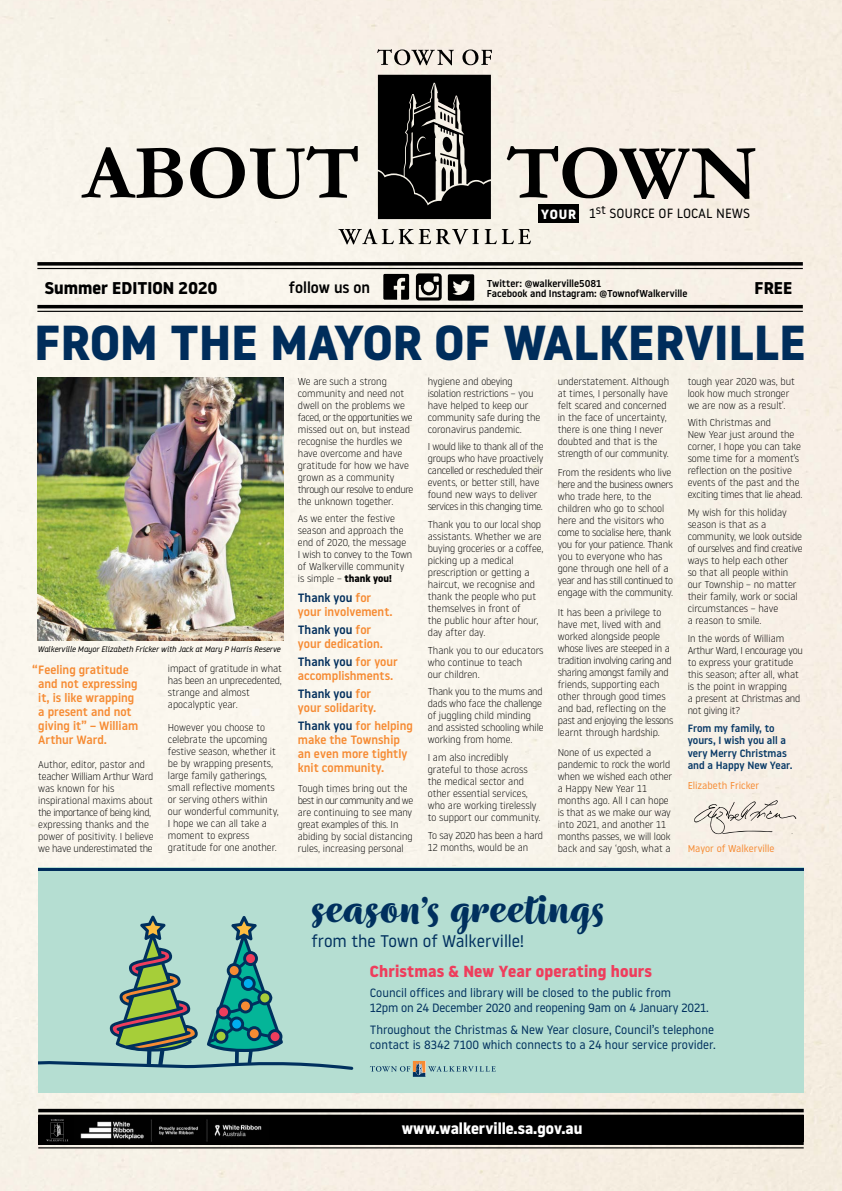
<style>
.page{position:relative;width:842px;height:1191px;background:#f8f3e9}
.page>*{position:absolute;margin:0;border:0;box-sizing:border-box;transform-origin:0 0}
.t1{font:700 78.1px "Garamond";color:#000}
.t2{font:700 49px "Noway";color:#002d5b}
.t3{font:700 45.9px "Wreath";letter-spacing:.01em;color:#00305e}
.t4{font:700 17px "Noway";color:#000}
.t5{font:16.8px "Noway";color:#00305e}
.t6{font:700 16px "Noway";letter-spacing:.01em;color:#ef3d5c}
.t7{font:700 15.4px "Noway";color:#fff}
.t8{font:500 15.4px "Noway";color:#000}
.t9{font:13.3px "Noway";color:#000}
.t10{font:700 13.3px "Noway";color:#fff}
.t11{font:500 12px/14px "Noway";color:#f68b33}
.t12{font:12px/15px "Noway";color:#00305e}
.t13{font:12px "Noway";color:#000}
.t14{font:500 10.5px/12.5px "Noway";color:#083966}
.t15{font:300 10px/12px "Noway";color:#000}
.t16{font:300 10px/12px "Noway";letter-spacing:-.02em;color:#000}
.t17{font:300 10px/12px "Noway";letter-spacing:-.03em;color:#000}
.t18{font:500 10px/10.6px "Noway";color:#000}
.t19{font:10px "Noway";color:#f68b33}
.t20{font:italic 8px "Noway";letter-spacing:-.01em;color:#000}
.s1{font-size:13.3px}
.s2{font-weight:700}
.s3{color:#002d5b}
.s4{font-size:40.4px}
</style>
<div class="page">
<img style="left:38px;top:377px;width:246px;height:264px">
<svg style="left:694px;top:800px;width:102px;height:34px;background:#e1dad1"></svg>
<div style="left:38px;top:867px;width:765px;height:226px;background:#b5ded2"></div>
<svg style="left:370px;top:1061px;width:126px;height:15px"></svg>
<svg style="left:38px;top:915px;width:315px;height:155px"></svg>
<hr style="left:38px;top:867px;width:765px;height:3px;background:#002d5b">
<div style="left:221px;top:1115px;width:583px;height:26px;background:#000"></div>
<svg style="left:38px;top:1108px;width:766px;height:4px;background:#343230"></svg>
<hr style="left:38px;top:1114px;width:766px;height:1px;background:#000">
<hr style="left:38px;top:1141px;width:766px;height:4px;background:#000">
<hr style="left:38px;top:1147px;width:766px;height:1px;background:#000">
<img style="left:74px;top:1115px;width:188px;height:27px">
<div style="left:38px;top:1115px;width:36px;height:29px;background:#000"></div>
<svg style="left:46px;top:1119px;width:22px;height:22px"></svg>
<svg style="left:338px;top:229px;width:141px;height:15px;background:#b2afa8"></svg>
<svg style="left:485px;top:229px;width:46px;height:15px"></svg>
<svg style="left:377px;top:49px;width:77px;height:16px"></svg>
<svg style="left:462px;top:49px;width:30px;height:16px"></svg>
<svg style="left:378px;top:75px;width:113px;height:144px;background:#232220"></svg>
<div style="left:538px;top:204px;width:41px;height:19px;background:#000"></div>
<hr style="left:37px;top:262px;width:766px;height:3px;background:#000">
<hr style="left:37px;top:268px;width:766px;height:1px;background:#000">
<hr style="left:37px;top:305px;width:766px;height:3px;background:#000">
<hr style="left:37px;top:311px;width:766px;height:1px;background:#000">
<svg style="left:383px;top:274px;width:26px;height:26px"></svg>
<svg style="left:416px;top:273px;width:26px;height:27px"></svg>
<div style="left:448px;top:274px;width:26px;height:27px;background:#000;border-radius:2px"></div>
<svg style="left:452px;top:280px;width:18px;height:15px"></svg>
<h1 class="t1" style="left:83px;top:127px;width:279px">ABOUT</h1>
<h1 class="t1" style="left:507px;top:127px;width:252px">TOWN</h1>
<p class="t13" style="left:589px;top:202px;width:18px"><span class="s1">1</span>st</p>
<h3 class="t10" style="left:541px;top:206px;width:37px">YOUR</h3>
<h3 class="t9" style="left:609px;top:205px;width:142px">SOURCE OF LOCAL NEWS</h3>
<p class="t18" style="left:487px;top:278px;width:202px">Twitter: @walkerville5081<br>Facebook and Instagram: @TownofWalkerville</p>
<h3 class="t4" style="left:45px;top:278px;width:174px">Summer EDITION 2020</h3>
<h3 class="t8" style="left:289px;top:277px;width:83px">follow us on</h3>
<h3 class="t4" style="left:755px;top:278px;width:39px">FREE</h3>
<h2 class="t2" style="left:35px;top:314px;width:773px">FROM THE MAYOR OF WALKERVILLE</h2>
<p class="t20" style="left:38px;top:644px;width:244px">Walkerville Mayor Elizabeth Fricker with Jack at Mary P Harris Reserve</p>
<p class="t11" style="left:38px;top:662px;width:101px;text-indent:-6px">“Feeling gratitude and not expressing it, is like wrapping a present and not giving it” – William<br>Arthur Ward.</p>
<p class="t15" style="left:38px;top:757px;width:117px">Author, editor, pastor and teacher William Arthur Ward was known for his inspirational maxims about the importance of being kind, expressing thanks and the power of positivity. I believe we have underestimated the</p>
<p class="t15" style="left:168px;top:662px;width:116px">impact of gratitude in what has been an unprecedented, strange and almost apocalyptic year.</p>
<p class="t15" style="left:168px;top:721px;width:112px">However you choose to celebrate the upcoming festive season, whether it be by wrapping presents, large family gatherings, small reflective moments or serving others within our wonderful community,<br>I hope we can all take a moment to express gratitude for one another.</p>
<p class="t15" style="left:298px;top:374px;width:117px">We are such a strong community and need not dwell on the problems we faced, or the opportunities we missed out on, but instead recognise the hurdles we have overcome and have gratitude for how we have grown as a community through our resolve to endure the unknown together.</p>
<p class="t15" style="left:298px;top:512px;width:116px">As we enter the festive season and approach the end of 2020, the message<br>I wish to convey to the Town of Walkerville community is simple – <span class="s2">thank you!</span></p>
<p class="t11" style="left:298px;top:590px;width:96px"><span class="s3">Thank you</span> for your involvement.</p>
<p class="t11" style="left:298px;top:622px;width:87px"><span class="s3">Thank you</span> for your dedication.</p>
<p class="t11" style="left:298px;top:654px;width:102px"><span class="s3">Thank you</span> for your accomplishments.</p>
<p class="t11" style="left:298px;top:686px;width:80px"><span class="s3">Thank you</span> for your solidarity.</p>
<p class="t11" style="left:298px;top:718px;width:116px"><span class="s3">Thank you</span> for helping make the Township an even more tightly knit community.</p>
<p class="t15" style="left:298px;top:781px;width:117px">Tough times bring out the best in our community and we are continuing to see many great examples of this. In abiding by social distancing rules, increasing personal</p>
<p class="t15" style="left:428px;top:374px;width:114px">hygiene and obeying isolation restrictions – you have helped to keep our community safe during the coronavirus pandemic.</p>
<p class="t17" style="left:428px;top:440px;width:117px">I would like to thank all of the groups who have proactively cancelled or rescheduled their events, or better still, have found new ways to deliver services in this changing time.</p>
<p class="t15" style="left:428px;top:518px;width:117px">Thank you to our local shop assistants. Whether we are buying groceries or a coffee, picking up a medical prescription or getting a haircut, we recognise and thank the people who put themselves in front of<br>the public hour after hour, day after day.</p>
<p class="t15" style="left:428px;top:643px;width:117px">Thank you to our educators who continue to teach<br>our children.</p>
<p class="t15" style="left:428px;top:685px;width:117px">Thank you to the mums and dads who face the challenge of juggling child minding and assisted schooling while working from home.</p>
<p class="t15" style="left:428px;top:751px;width:114px">I am also incredibly grateful to those across the medical sector and other essential services, who are working tirelessly to support our community.</p>
<p class="t16" style="left:428px;top:829px;width:117px">To say 2020 has been a hard<br>12 months, would be an</p>
<p class="t15" style="left:558px;top:374px;width:113px">understatement. Although at times, I personally have felt scared and concerned in the face of uncertainty, there is one thing I never doubted and that is the strength of our community.</p>
<p class="t16" style="left:558px;top:466px;width:117px">From the residents who live here and the business owners who trade here, to the children who go to school here and the visitors who come to socialise here, thank you for your patience. Thank you to everyone who has gone through one hell of a year and has still continued to engage with the community.</p>
<p class="t15" style="left:558px;top:606px;width:117px">It has been a privilege to have met, lived with and worked alongside people whose lives are steeped in a tradition involving caring and sharing amongst family and friends, supporting each other through good times and bad, reflecting on the past and enjoying the lessons learnt through hardship.</p>
<p class="t15" style="left:558px;top:745px;width:116px">None of us expected a pandemic to rock the world when we wished each other a Happy New Year 11 months ago. All I can hope is that as we make our way into 2021, and another 11 months passes, we will look back and say ‘gosh, what a</p>
<p class="t15" style="left:688px;top:374px;width:109px">tough year 2020 was, but look how much stronger we are now as a result’.</p>
<p class="t15" style="left:688px;top:416px;width:116px">With Christmas and<br>New Year just around the corner, I hope you can take some time for a moment’s reflection on the positive events of the past and the exciting times that lie ahead.</p>
<p class="t15" style="left:688px;top:506px;width:117px">My wish for this holiday season is that as a community, we look outside of ourselves and find creative ways to help each other<br>so that all people within our Township – no matter their family, work or social circumstances – have<br>a reason to smile.</p>
<p class="t15" style="left:688px;top:631px;width:117px">In the words of William<br>Arthur Ward, I encourage you to express your gratitude this season; after all, what is the point in wrapping<br>a present at Christmas and not giving it?</p>
<p class="t14" style="left:688px;top:722px;width:107px">From my family, to yours, I wish you all a very Merry Christmas and a Happy New Year.</p>
<p class="t19" style="left:688px;top:779px;width:73px">Elizabeth Fricker</p>
<p class="t19" style="left:688px;top:841px;width:88px">Mayor of Walkerville</p>
<h3 class="t3" style="left:312px;top:881px;width:296px">season<span class="s4">’</span>s greetings</h3>
<h3 class="t5" style="left:312px;top:930px;width:214px">from the Town of Walkerville!</h3>
<h3 class="t6" style="left:370px;top:962px;width:284px">Christmas &amp; New Year operating hours</h3>
<p class="t12" style="left:370px;top:984px;width:341px">Council offices and library will be closed to the public from<br>12pm on 24 December 2020 and reopening 9am on 4 January 2021.</p>
<p class="t12" style="left:370px;top:1021px;width:347px">Throughout the Christmas &amp; New Year closure, Council’s telephone contact is 8342 7100 which connects to a 24 hour service provider.</p>
<h3 class="t7" style="left:402px;top:1119px;width:182px">www.walkerville.sa.gov.au</h3>
</div>
